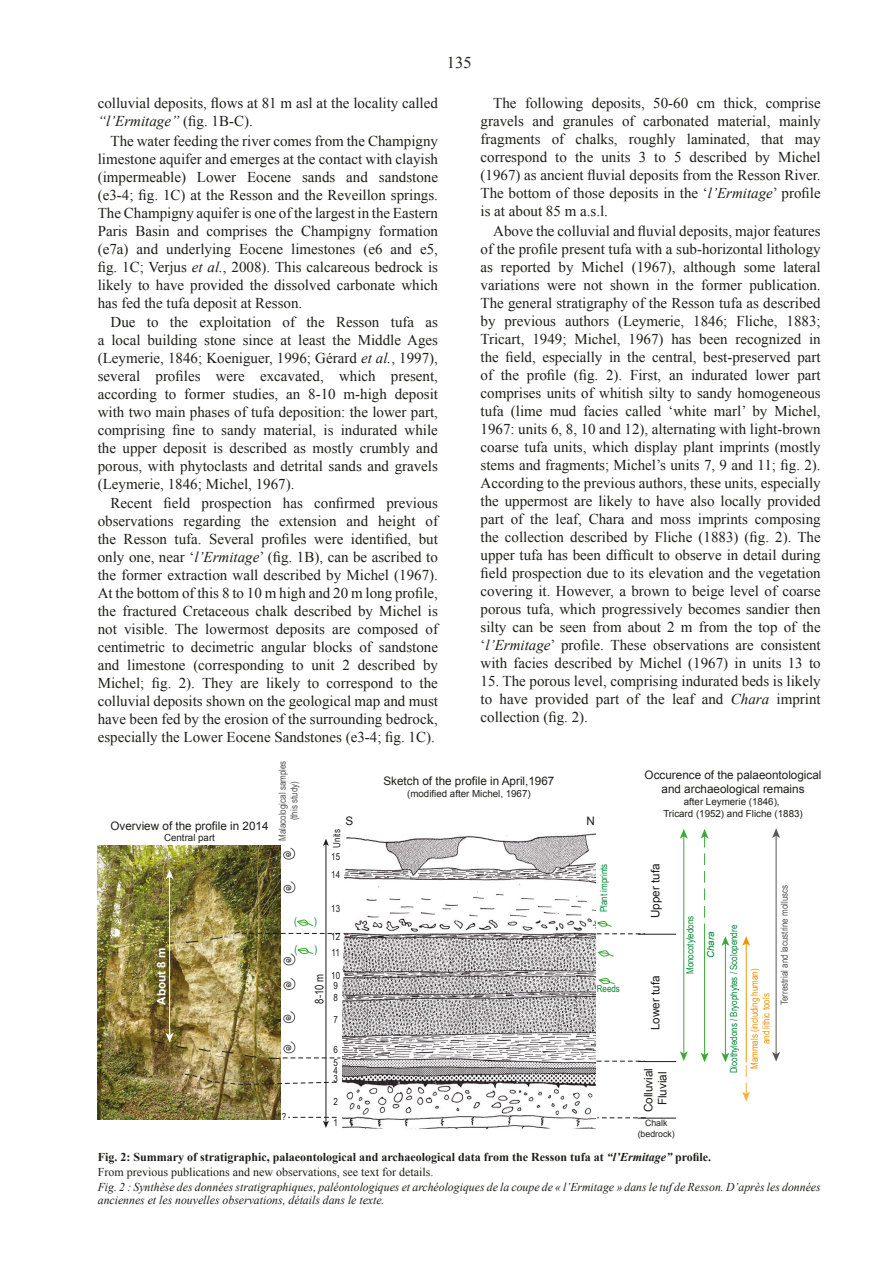
<style>
.page{position:relative;width:893px;height:1263px;background:#fff}
.page>*{position:absolute;margin:0;border:0;box-sizing:border-box;transform-origin:0 0}
.t1{font:16.5px "Times New Roman";color:#1d1d1b}
.TEXTE{font:15px/18px "Times New Roman";color:#1d1d1b;text-align:justify}
.LEGENDES{font:italic 12px/12.8px "Times New Roman";color:#1d1d1b}
.LEGENDES-2{font:700 12px "Times New Roman";color:#1d1d1b}
.LEGENDES-3{font:12px "Times New Roman";color:#1d1d1b}
.t2{font:11.7px/14.1px "Arial";color:#1d1d1b;text-align:center}
.t3{font:700 11.7px "Arial";color:#fff}
.t4{font:11.7px "Arial Narrow";color:#1d1d1b}
.t5{font:10.8px "Arial Narrow";color:#008e36}
.t6{font:9.75px/11.7px "Arial";color:#1d1d1b;text-align:center}
.t7{font:9.75px "Arial Narrow";color:#008e36}
.t8{font:9.75px/11.7px "Arial Narrow";color:#575756;text-align:center}
.t9{font:9.75px/11.7px "Arial Narrow";color:#f39200;text-align:center}
.t10{font:9.75px/9.8px "Arial Narrow";color:#1d1d1b}
.t11{font:italic 9.75px "Arial";color:#008e36}
.t12{font:8.7px/10.5px "Arial";color:#1d1d1b;text-align:center}
.s1{font-style:italic}
</style>
<div class="page">
<img style="left:98px;top:846px;width:182px;height:273px">
<hr style="left:169px;top:876px;width:1px;height:160px;background:#fff">
<svg style="left:166px;top:869px;width:8px;height:10px"></svg>
<img style="left:342px;top:833px;width:254px;height:297px">
<svg style="left:146px;top:1033px;width:194px;height:26px"></svg>
<svg style="left:182px;top:1073px;width:155px;height:12px"></svg>
<svg style="left:597px;top:950px;width:17px;height:7px"></svg>
<svg style="left:598px;top:978px;width:17px;height:7px"></svg>
<hr style="left:326px;top:844px;width:1px;height:279px;background:#1d1d1b">
<svg style="left:323px;top:839px;width:6px;height:7px"></svg>
<svg style="left:597px;top:1061px;width:41px;height:1px"></svg>
<svg style="left:597px;top:921px;width:48px;height:13px"></svg>
<svg style="left:288px;top:1117px;width:49px;height:11px"></svg>
<svg style="left:597px;top:1117px;width:49px;height:1px"></svg>
<svg style="left:283px;top:1011px;width:13px;height:12px"></svg>
<svg style="left:283px;top:978px;width:13px;height:12px"></svg>
<img style="left:185px;top:920px;width:155px;height:45px">
<svg style="left:283px;top:881px;width:13px;height:12px"></svg>
<svg style="left:283px;top:847px;width:13px;height:13px"></svg>
<hr style="left:638px;top:1061px;width:38px;height:1px;background:#1d1d1b">
<hr style="left:638px;top:934px;width:38px;height:1px;background:#1d1d1b">
<hr style="left:683px;top:836px;width:1px;height:218px;background:#3baa35">
<svg style="left:680px;top:829px;width:8px;height:10px"></svg>
<svg style="left:680px;top:1051px;width:8px;height:10px"></svg>
<hr style="left:776px;top:835px;width:1px;height:220px;background:#575756">
<svg style="left:772px;top:828px;width:8px;height:10px"></svg>
<svg style="left:772px;top:1052px;width:8px;height:10px"></svg>
<hr style="left:725px;top:943px;width:1px;height:112px;background:#3baa35">
<svg style="left:721px;top:936px;width:8px;height:10px"></svg>
<svg style="left:721px;top:1052px;width:8px;height:10px"></svg>
<hr style="left:704px;top:934px;width:1px;height:121px;background:#3baa35">
<svg style="left:701px;top:1052px;width:8px;height:10px"></svg>
<svg style="left:701px;top:829px;width:8px;height:105px"></svg>
<hr style="left:638px;top:1118px;width:38px;height:1px;background:#1d1d1b">
<hr style="left:746px;top:943px;width:1px;height:119px;background:#f39200">
<svg style="left:742px;top:936px;width:8px;height:10px"></svg>
<svg style="left:742px;top:1058px;width:8px;height:43px"></svg>
<p class="t1" style="left:447px;top:51px;width:26px">135</p>
<p class="TEXTE" style="left:98px;top:94px;width:342px">colluvial deposits, flows at 81 m asl at the locality called <span class="s1">“l’Ermitage”</span> (fig. 1B-C).</p>
<p class="TEXTE" style="left:98px;top:132px;width:342px;text-indent:13px">The water feeding the river comes from the Champigny limestone aquifer and emerges at the contact with clayish (impermeable) Lower Eocene sands and sandstone (e3-4; fig. 1C) at the Resson and the Reveillon springs.<br>The Champigny aquifer is one of the largest in the Eastern Paris Basin and comprises the Champigny formation (e7a) and underlying Eocene limestones (e6 and e5, fig. 1C; Verjus <span class="s1">et al.</span>, 2008). This calcareous bedrock is likely to have provided the dissolved carbonate which has fed the tufa deposit at Resson.</p>
<p class="TEXTE" style="left:98px;top:313px;width:342px;text-indent:13px">Due to the exploitation of the Resson tufa as a local building stone since at least the Middle Ages (Leymerie, 1846; Koeniguer, 1996; Gérard <span class="s1">et al.</span>, 1997), several profiles were excavated, which present, according to former studies, an 8-10 m-high deposit with two main phases of tufa deposition: the lower part, comprising fine to sandy material, is indurated while the upper deposit is described as mostly crumbly and porous, with phytoclasts and detrital sands and gravels (Leymerie, 1846; Michel, 1967).</p>
<p class="TEXTE" style="left:98px;top:493px;width:342px;text-indent:13px">Recent field prospection has confirmed previous observations regarding the extension and height of the Resson tufa. Several profiles were identified, but only one, near ‘<span class="s1">l’Ermitage</span>’ (fig. 1B), can be ascribed to the former extraction wall described by Michel (1967).<br>At the bottom of this 8 to 10 m high and 20 m long profile, the fractured Cretaceous chalk described by Michel is not visible. The lowermost deposits are composed of centimetric to decimetric angular blocks of sandstone and limestone (corresponding to unit 2 described by Michel; fig. 2). They are likely to correspond to the colluvial deposits shown on the geological map and must have been fed by the erosion of the surrounding bedrock, especially the Lower Eocene Sandstones (e3-4; fig. 1C).</p>
<p class="TEXTE" style="left:480px;top:94px;width:342px;text-indent:13px">The following deposits, 50-60 cm thick, comprise gravels and granules of carbonated material, mainly fragments of chalks, roughly laminated, that may correspond to the units 3 to 5 described by Michel (1967) as ancient fluvial deposits from the Resson River.<br>The bottom of those deposits in the ‘<span class="s1">l’Ermitage</span>’ profile is at about 85 m a.s.l.</p>
<p class="TEXTE" style="left:480px;top:222px;width:342px;text-indent:13px">Above the colluvial and fluvial deposits, major features of the profile present tufa with a sub-horizontal lithology as reported by Michel (1967), although some lateral variations were not shown in the former publication.<br>The general stratigraphy of the Resson tufa as described by previous authors (Leymerie, 1846; Fliche, 1883; Tricart, 1949; Michel, 1967) has been recognized in the field, especially in the central, best-preserved part of the profile (fig. 2). First, an indurated lower part comprises units of whitish silty to sandy homogeneous tufa (lime mud facies called ‘white marl’ by Michel, 1967: units 6, 8, 10 and 12), alternating with light-brown coarse tufa units, which display plant imprints (mostly stems and fragments; Michel’s units 7, 9 and 11; fig. 2).<br>According to the previous authors, these units, especially the uppermost are likely to have also locally provided part of the leaf, Chara and moss imprints composing the collection described by Fliche (1883) (fig. 2). The upper tufa has been difficult to observe in detail during field prospection due to its elevation and the vegetation covering it. However, a brown to beige level of coarse porous tufa, which progressively becomes sandier then silty can be seen from about 2 m from the top of the ‘<span class="s1">l’Ermitage</span>’ profile. These observations are consistent with facies described by Michel (1967) in units 13 to</p>
<p class="TEXTE" style="left:480px;top:672px;width:342px">15. The porous level, comprising indurated beds is likely to have provided part of the leaf and <span class="s1">Chara</span> imprint collection (fig. 2).</p>
<p class="t2" style="left:111px;top:818px;width:160px">Overview of the profile in 2014</p>
<p class="t6" style="left:164px;top:832px;width:52px">Central part</p>
<p class="t3" style="left:153px;top:1005px;width:59px;rotate:-90deg">About 8 m</p>
<p class="t8" style="left:276px;top:841px;width:82px;rotate:-90deg">Malacological samples (this study)</p>
<p class="t5" style="left:294px;top:913px;width:4px">(</p>
<p class="t5" style="left:314px;top:913px;width:4px">)</p>
<p class="t5" style="left:294px;top:942px;width:4px">(</p>
<p class="t5" style="left:315px;top:942px;width:4px">)</p>
<p class="t4" style="left:311px;top:1004px;width:31px;rotate:-90deg">8-10 m</p>
<p class="t10" style="left:282px;top:1111px;width:6px">?</p>
<p class="t2" style="left:383px;top:774px;width:173px">Sketch of the profile in April,1967</p>
<p class="t6" style="left:407px;top:788px;width:125px">(modified after Michel, 1967)</p>
<p class="t2" style="left:346px;top:814px;width:9px">S</p>
<p class="t2" style="left:586px;top:814px;width:10px">N</p>
<p class="t10" style="left:332px;top:848px;width:20px;rotate:-90deg">Units</p>
<p class="t10" style="left:331px;top:851px;width:10px">15</p>
<p class="t10" style="left:331px;top:870px;width:10px">14</p>
<p class="t10" style="left:331px;top:903px;width:10px">13</p>
<p class="t10" style="left:331px;top:931px;width:10px">12</p>
<p class="t10" style="left:331px;top:948px;width:10px">11</p>
<p class="t10" style="left:331px;top:970px;width:10px">10<br>9</p>
<p class="t10" style="left:333px;top:992px;width:6px">8</p>
<p class="t10" style="left:333px;top:1014px;width:6px">7</p>
<p class="t10" style="left:333px;top:1042px;width:6px;line-height:13px">6<br>5</p>
<p class="t10" style="left:333px;top:1066px;width:6px;line-height:8.4px">4<br>3</p>
<p class="t10" style="left:333px;top:1096px;width:6px">2</p>
<p class="t10" style="left:333px;top:1117px;width:6px">1</p>
<p class="t7" style="left:596px;top:912px;width:50px;rotate:-90deg">Plant imprints</p>
<p class="t7" style="left:597px;top:982px;width:25px">Reeds</p>
<p class="t2" style="left:645px;top:768px;width:178px">Occurence of the palaeontological and archaeological remains</p>
<p class="t6" style="left:663px;top:796px;width:141px">after Leymerie (1846),<br>Tricard (1952) and Fliche (1883)</p>
<p class="t2" style="left:648px;top:918px;width:56px;rotate:-90deg">Upper tufa</p>
<p class="t2" style="left:648px;top:1030px;width:56px;rotate:-90deg">Lower tufa</p>
<p class="t2" style="left:641px;top:1112px;width:46px;rotate:-90deg">Colluvial<br>Fluvial</p>
<p class="t12" style="left:638px;top:1118px;width:39px">Chalk (bedrock)</p>
<p class="t7" style="left:683px;top:974px;width:60px;rotate:-90deg">Monocotyledons</p>
<p class="t11" style="left:704px;top:958px;width:28px;rotate:-90deg">Chara</p>
<p class="t7" style="left:726px;top:1073px;width:150px;rotate:-90deg">Dicothyledons / Bryophytes / Scolopendre</p>
<p class="t9" style="left:748px;top:1069px;width:102px;rotate:-90deg">Mammals (including human) and lithic tools</p>
<p class="t8" style="left:778px;top:1005px;width:122px;rotate:-90deg">Terrestrial and lacustrine molluscs</p>
<p class="LEGENDES-2" style="left:98px;top:1149px;width:615px">Fig. 2: Summary of stratigraphic, palaeontological and archaeological data from the Resson tufa at <span class="s1">“l’Ermitage”</span> profile.</p>
<p class="LEGENDES-3" style="left:98px;top:1164px;width:337px">From previous publications and new observations, see text for details.</p>
<p class="LEGENDES" style="left:98px;top:1180px;width:724px">Fig. 2 : Synthèse des données stratigraphiques, paléontologiques et archéologiques de la coupe de « l’Ermitage » dans le tuf de Resson. D’après les données anciennes et les nouvelles observations, détails dans le texte.</p>
</div>
